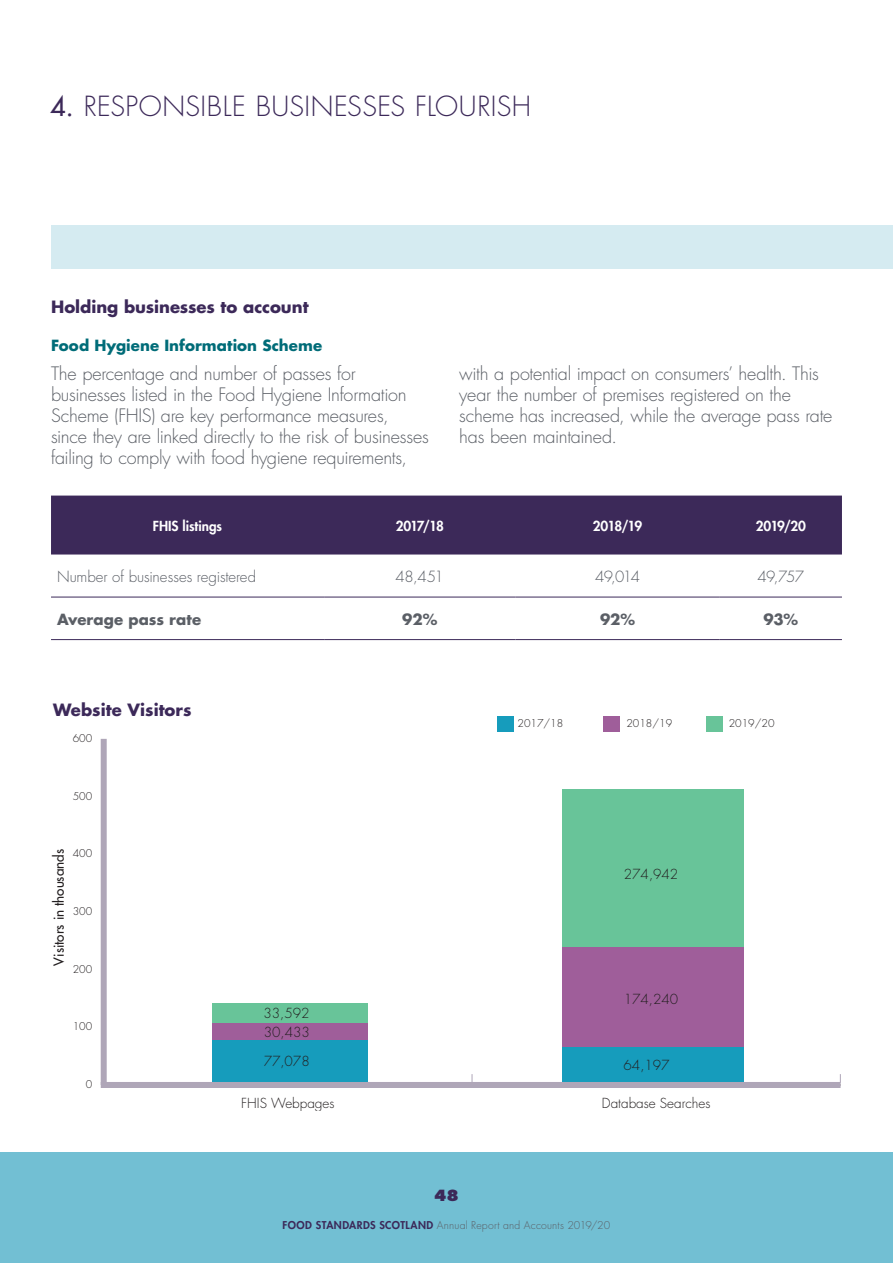
<style>
.page{position:relative;width:893px;height:1263px;background:#fff}
.page>*{position:absolute;margin:0;border:0;box-sizing:border-box;transform-origin:0 0}
.t1{font:300 27px "Futura Std";letter-spacing:.01em;color:#3c2959}
.t2{font:300 18px/21px "Futura Std";letter-spacing:-.01em;color:#5b5f66}
.t3{font:700 16.5px "Futura Std";color:#3c2959}
.t4{font:300 15px "Futura Std";letter-spacing:-.01em;color:#5b5f66}
.t5{font:700 15px "Futura Std";letter-spacing:.005em;color:#006c78}
.t6{font:700 15px "Futura Std";letter-spacing:.005em;color:#5b5f66}
.t7{font:800 15px "Futura Std";color:#3c2959}
.t8{font:300 13.5px "Futura Std";color:#231f20}
.t9{font:800 13.5px "Futura Std";letter-spacing:-.005em;color:#fff}
.t10{font:500 13.5px "Futura Std";color:#231f20}
.t11{font:300 10.5px "Futura Std";letter-spacing:.015em;color:#5b5f66}
.t12{font:300 10.5px "Futura Std";color:#231f20}
.s1{font-weight:500}
.s2{font-weight:800;color:#3c2959}
</style>
<div class="page">
<div style="left:0;top:1152px;width:893px;height:111px;background:#72bfd3"></div>
<div style="left:51px;top:225px;width:842px;height:44px;background:#d5ebf1"></div>
<div style="left:51px;top:496px;width:791px;height:58px;background:#3c2959"></div>
<hr style="left:51px;top:597px;width:273px;height:1px;background:#3c2959">
<hr style="left:51px;top:639px;width:273px;height:1px;background:#3c2959">
<hr style="left:324px;top:597px;width:191px;height:1px;background:#3c2959">
<hr style="left:515px;top:597px;width:205px;height:1px;background:#3c2959">
<hr style="left:720px;top:597px;width:122px;height:1px;background:#3c2959">
<hr style="left:324px;top:639px;width:191px;height:1px;background:#3c2959">
<hr style="left:515px;top:639px;width:205px;height:1px;background:#3c2959">
<hr style="left:720px;top:639px;width:122px;height:1px;background:#3c2959">
<div style="left:101px;top:739px;width:6px;height:346px;background:#afa6b8"></div>
<div style="left:706px;top:716px;width:16px;height:16px;background:#68c499"></div>
<div style="left:212px;top:1003px;width:155px;height:20px;background:#68c499"></div>
<div style="left:562px;top:789px;width:182px;height:158px;background:#68c499"></div>
<div style="left:604px;top:716px;width:16px;height:16px;background:#9f5e9a"></div>
<div style="left:212px;top:1023px;width:155px;height:17px;background:#9f5e9a"></div>
<div style="left:562px;top:947px;width:182px;height:101px;background:#9f5e9a"></div>
<div style="left:497px;top:716px;width:16px;height:16px;background:#169cbc"></div>
<div style="left:212px;top:1040px;width:155px;height:45px;background:#169cbc"></div>
<div style="left:562px;top:1048px;width:182px;height:37px;background:#169cbc"></div>
<div style="left:101px;top:1082px;width:739px;height:6px;background:#afa6b8"></div>
<h1 class="t1" style="left:50px;top:90px;width:482px"><span class="s1">4.</span> RESPONSIBLE BUSINESSES FLOURISH</h1>
<p class="t3" style="left:51px;top:295px;width:259px">Holding businesses to account</p>
<p class="t5" style="left:51px;top:335px;width:273px">Food Hygiene Information Scheme</p>
<p class="t2" style="left:51px;top:363px;width:379px">The percentage and number of passes for businesses listed in the Food Hygiene Information Scheme (FHIS) are key performance measures, since they are linked directly to the risk of businesses failing to comply with food hygiene requirements,</p>
<p class="t2" style="left:459px;top:363px;width:375px">with a potential impact on consumers’ health. This year the number of premises registered on the scheme has increased, while the average pass rate has been maintained.</p>
<p class="t9" style="left:153px;top:517px;width:71px">FHIS listings</p>
<p class="t9" style="left:396px;top:517px;width:50px">2017/18</p>
<p class="t9" style="left:593px;top:517px;width:51px">2018/19</p>
<p class="t9" style="left:756px;top:517px;width:52px">2019/20</p>
<p class="t4" style="left:57px;top:567px;width:201px">Number of businesses registered</p>
<p class="t4" style="left:396px;top:567px;width:50px">48,451</p>
<p class="t4" style="left:595px;top:567px;width:47px">49,014</p>
<p class="t4" style="left:757px;top:567px;width:48px">49,757</p>
<p class="t6" style="left:57px;top:609px;width:146px">Average pass rate</p>
<p class="t6" style="left:402px;top:609px;width:37px">92%</p>
<p class="t6" style="left:600px;top:609px;width:37px">92%</p>
<p class="t6" style="left:763px;top:609px;width:36px">93%</p>
<p class="t3" style="left:53px;top:699px;width:140px">Website Visitors</p>
<p class="t12" style="left:73px;top:732px;width:21px">600</p>
<p class="t12" style="left:73px;top:789px;width:21px">500</p>
<p class="t10" style="left:51px;top:965px;width:118px;rotate:-90deg">Visitors in thousands</p>
<p class="t12" style="left:73px;top:847px;width:21px">400</p>
<p class="t12" style="left:73px;top:905px;width:21px">300</p>
<p class="t12" style="left:73px;top:962px;width:21px">200</p>
<p class="t12" style="left:73px;top:1020px;width:21px">100</p>
<p class="t12" style="left:86px;top:1078px;width:8px">0</p>
<p class="t12" style="left:517px;top:717px;width:47px">2017/18</p>
<p class="t12" style="left:626px;top:717px;width:47px">2018/19</p>
<p class="t12" style="left:729px;top:717px;width:47px">2019/20</p>
<p class="t8" style="left:264px;top:1005px;width:48px">33,592</p>
<p class="t8" style="left:264px;top:1024px;width:48px">30,433</p>
<p class="t8" style="left:264px;top:1053px;width:48px">77,078</p>
<p class="t8" style="left:624px;top:866px;width:56px">274,942</p>
<p class="t8" style="left:624px;top:991px;width:56px">174,240</p>
<p class="t8" style="left:624px;top:1057px;width:48px">64,197</p>
<p class="t8" style="left:241px;top:1094px;width:95px">FHIS Webpages</p>
<p class="t8" style="left:602px;top:1094px;width:110px">Database Searches</p>
<p class="t7" style="left:434px;top:1186px;width:26px">48</p>
<p class="t11" style="left:283px;top:1219px;width:329px"><span class="s2">FOOD STANDARDS SCOTLAND</span> Annual Report and Accounts 2019/20</p>
</div>
